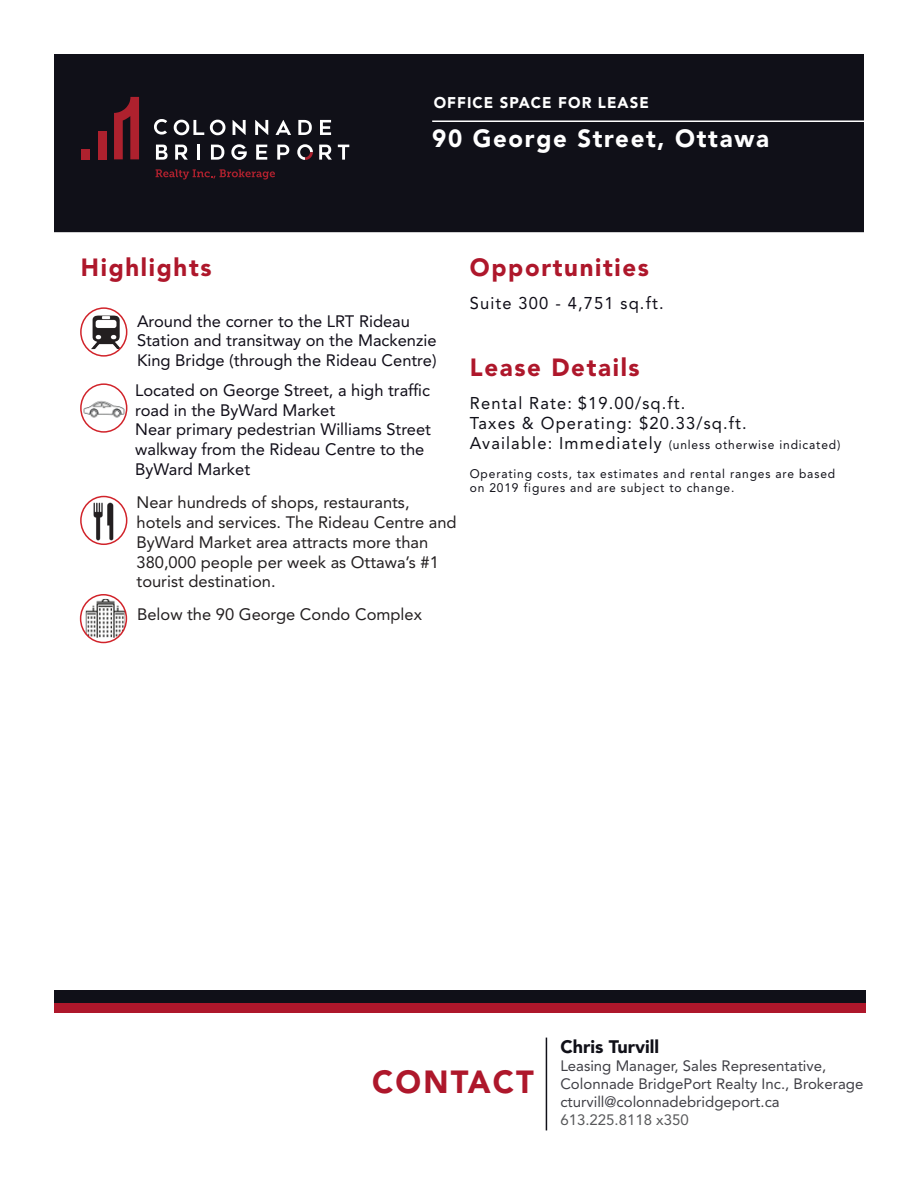
<style>
.page{position:relative;width:918px;height:1188px;background:#fff}
.page>*{position:absolute;margin:0;border:0;box-sizing:border-box;transform-origin:0 0}
.t1{font:900 31.8px "Avenir LT Std";letter-spacing:.07em;color:#ae172b}
.t2{font:900 24.75px "Avenir LT Std";letter-spacing:.07em;color:#ae172b}
.t3{font:900 24.75px "Avenir LT Std";letter-spacing:.07em;color:#fff}
.t4{font:900 18px "Avenir LT Std";color:#101018}
.t5{font:16.95px/19.8px "Avenir LT Std";letter-spacing:.07em;color:#101018}
.t6{font:16.95px "Avenir LT Std";letter-spacing:.07em;color:#100d18}
.t7{font:16.5px/19.8px "Avenir LT Std";color:#100d18}
.t8{font:16.5px/19.8px "Avenir LT Std";color:#231f20}
.t9{font:900 15.45px "Avenir LT Std";letter-spacing:.07em;color:#fff}
.t10{font:15px/18px "Avenir LT Std";color:#404046}
.t11{font:15px "Avenir LT Std";color:#57585a}
.t12{font:12.3px/14.4px "Avenir LT Std";letter-spacing:.07em;color:#101018}
.s1{font-size:16.95px}
</style>
<div class="page">
<div style="left:54px;top:54px;width:810px;height:178px;background:#101018"></div>
<svg style="left:156px;top:145px;width:12px;height:15px"></svg>
<svg style="left:175px;top:145px;width:13px;height:15px"></svg>
<svg style="left:174px;top:120px;width:30px;height:15px"></svg>
<hr style="left:197px;top:145px;width:3px;height:15px;background:#fff">
<svg style="left:210px;top:120px;width:15px;height:15px"></svg>
<svg style="left:211px;top:145px;width:13px;height:15px"></svg>
<svg style="left:233px;top:120px;width:13px;height:15px"></svg>
<svg style="left:231px;top:144px;width:16px;height:16px"></svg>
<svg style="left:255px;top:120px;width:13px;height:15px"></svg>
<svg style="left:256px;top:145px;width:11px;height:15px"></svg>
<svg style="left:275px;top:120px;width:16px;height:15px"></svg>
<svg style="left:277px;top:145px;width:12px;height:15px"></svg>
<svg style="left:298px;top:120px;width:14px;height:15px"></svg>
<svg style="left:320px;top:120px;width:11px;height:15px"></svg>
<svg style="left:319px;top:145px;width:13px;height:15px"></svg>
<svg style="left:338px;top:145px;width:11px;height:15px"></svg>
<svg style="left:154px;top:119px;width:13px;height:16px"></svg>
<div style="left:98px;top:131px;width:8px;height:28px;background:#ae212e"></div>
<svg style="left:114px;top:97px;width:25px;height:62px"></svg>
<div style="left:81px;top:149px;width:9px;height:10px;background:#ae212e"></div>
<svg style="left:297px;top:144px;width:16px;height:16px"></svg>
<svg style="left:156px;top:169px;width:119px;height:11px"></svg>
<hr style="left:432px;top:120px;width:486px;height:2px;background:#fff">
<div style="left:55px;top:1001px;width:811px;height:12px;background:#ae172b"></div>
<div style="left:55px;top:990px;width:811px;height:12px;background:#101018"></div>
<hr style="left:546px;top:1038px;width:1px;height:92px;background:#101018">
<img style="left:82px;top:499px;width:45px;height:44px">
<div style="left:80px;top:496px;width:47px;height:49px;border:2px solid #d1232a;border-radius:50%"></div>
<img style="left:86px;top:599px;width:39px;height:39px">
<div style="left:80px;top:594px;width:47px;height:49px;border:2px solid #d1232a;border-radius:50%"></div>
<img style="left:91px;top:316px;width:30px;height:33px">
<div style="left:80px;top:307px;width:47px;height:50px;border:2px solid #d1232a;border-radius:50%"></div>
<img style="left:81px;top:396px;width:46px;height:27px">
<div style="left:80px;top:383px;width:47px;height:50px;border:2px solid #d1232a;border-radius:50%"></div>
<p class="t9" style="left:434px;top:94px;width:217px">OFFICE SPACE FOR LEASE</p>
<h2 class="t3" style="left:432px;top:124px;width:338px">90 George Street, Ottawa</h2>
<h2 class="t2" style="left:81px;top:252px;width:132px">Highlights</h2>
<p class="t7" style="left:137px;top:311px;width:301px">Around the corner to the LRT Rideau<br>Station and transitway on the Mackenzie<br>King Bridge (through the Rideau Centre)</p>
<p class="t7" style="left:135px;top:380px;width:297px">Located on George Street, a high traffic road in the ByWard Market<br>Near primary pedestrian Williams Street walkway from the Rideau Centre to the<br>ByWard Market</p>
<p class="t8" style="left:137px;top:493px;width:322px">Near hundreds of shops, restaurants, hotels and services. The Rideau Centre and ByWard Market area attracts more than 380,000 people per week as Ottawa’s #1 tourist destination.</p>
<p class="t8" style="left:137px;top:605px;width:286px">Below the 90 George Condo Complex</p>
<h2 class="t2" style="left:470px;top:252px;width:181px">Opportunities</h2>
<p class="t6" style="left:470px;top:294px;width:195px">Suite 300 - 4,751 sq.ft.</p>
<h2 class="t2" style="left:470px;top:352px;width:171px">Lease Details</h2>
<p class="t5" style="left:470px;top:394px;width:278px">Rental Rate: $19.00/sq.ft.<br>Taxes &amp; Operating: $20.33/sq.ft.</p>
<p class="t12" style="left:470px;top:437px;width:372px"><span class="s1">Available: Immediately</span> (unless otherwise indicated)</p>
<p class="t12" style="left:470px;top:466px;width:367px">Operating costs, tax estimates and rental ranges are based on 2019 figures and are subject to change.</p>
<h1 class="t1" style="left:372px;top:1063px;width:163px">CONTACT</h1>
<p class="t4" style="left:560px;top:1036px;width:100px">Chris Turvill</p>
<p class="t10" style="left:560px;top:1057px;width:304px">Leasing Manager, Sales Representative,<br>Colonnade BridgePort Realty Inc., Brokerage cturvill@colonnadebridgeport.ca</p>
<p class="t11" style="left:560px;top:1111px;width:130px">613.225.8118 x350</p>
</div>
